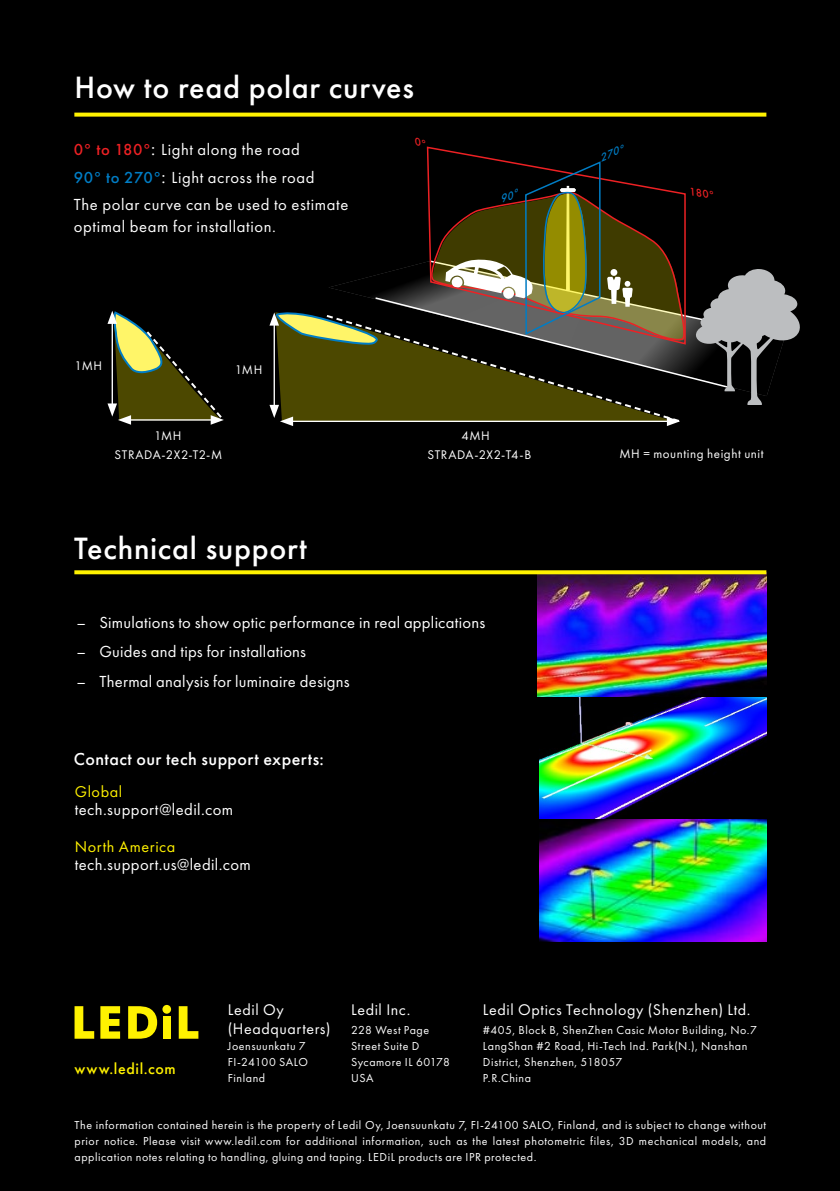
<style>
.page{position:relative;width:840px;height:1191px;background:#fff}
.page>*{position:absolute;margin:0;border:0;box-sizing:border-box;transform-origin:0 0}
.t1{font:500 32px "Futura PT";letter-spacing:.02em;color:#fff}
.t2{font:500 18px "Futura PT";letter-spacing:.025em;color:#fff}
.t3{font:16.6px/27.6px "Futura PT";letter-spacing:.025em;color:#fff}
.t4{font:16.2px "Futura PT";letter-spacing:.035em;color:#fff200}
.t5{font:16px/19.2px "Futura PT";letter-spacing:.04em;color:#fff}
.t6{font:500 16px "Futura PT";letter-spacing:.04em;color:#fff200}
.t7{font:13px "Futura PT";letter-spacing:.04em;color:#fff}
.t8{font:12px/16px "Futura PT";letter-spacing:.045em;color:#fff}
.t9{font:italic 500 11.2px "Futura PT";color:#ed2124}
.t10{font:italic 500 11.2px "Futura PT";color:#007dc5}
.s1{font-weight:500;color:#ed2124}
.s2{font-family:"Futura Std";font-weight:500}
.s3{font-weight:500;color:#007dc5}
</style>
<div class="page">
<div style="left:0;top:0;width:839px;height:1191px;background:#000"></div>
<img style="left:537px;top:574px;width:229px;height:122px">
<img style="left:539px;top:697px;width:227px;height:244px">
<svg style="left:107px;top:310px;width:117px;height:115px;background:#3c3d19"></svg>
<svg style="left:74px;top:113px;width:692px;height:4px;background:#e6da00"></svg>
<svg style="left:74px;top:570px;width:692px;height:4px;background:#ebdf00"></svg>
<svg style="left:74px;top:1006px;width:20px;height:32px"></svg>
<svg style="left:100px;top:1006px;width:20px;height:32px"></svg>
<svg style="left:128px;top:1006px;width:29px;height:32px"></svg>
<div style="left:162px;top:1005px;width:9px;height:8px;background:#fff200;border-radius:50%"></div>
<div style="left:163px;top:1016px;width:7px;height:22px;background:#fff200"></div>
<svg style="left:179px;top:1006px;width:19px;height:32px"></svg>
<div style="left:425px;top:146px;width:261px;height:14px;background:#000"></div>
<svg style="left:414px;top:138px;width:11px;height:9px"></svg>
<svg style="left:269px;top:160px;width:532px;height:266px;background:#322f19"></svg>
<h1 class="t1" style="left:75px;top:68px;width:340px">How to read polar curves</h1>
<h3 class="t3" style="left:74px;top:136px;width:276px"><span class="s1">0° to 180°</span><span class="s2">:</span> Light along the road<br><span class="s3">90° to 270°</span><span class="s2">:</span> Light across the road<br>The polar curve can be used to estimate</h3>
<h3 class="t3" style="left:74px;top:213px;width:203px">optimal beam for installation.</h3>
<p class="t7" style="left:75px;top:358px;width:29px">1MH</p>
<p class="t7" style="left:235px;top:362px;width:29px">1MH</p>
<p class="t7" style="left:154px;top:428px;width:29px">1MH</p>
<p class="t7" style="left:461px;top:428px;width:30px">4MH</p>
<p class="t7" style="left:115px;top:447px;width:109px">STRADA-2X2-T2-M</p>
<p class="t7" style="left:427px;top:447px;width:105px">STRADA-2X2-T4-B</p>
<h1 class="t1" style="left:74px;top:529px;width:234px">Technical support</h1>
<h3 class="t3" style="left:77px;top:608px;width:410px">– Simulations to show optic performance in real applications</h3>
<h3 class="t3" style="left:77px;top:638px;width:231px">– Guides and tips for installations</h3>
<h3 class="t3" style="left:77px;top:667px;width:274px">– Thermal analysis for luminaire designs</h3>
<h2 class="t2" style="left:74px;top:748px;width:251px">Contact our tech support experts:</h2>
<h3 class="t4" style="left:75px;top:781px;width:49px">Global</h3>
<h3 class="t3" style="left:75px;top:795px;width:160px">tech.support@ledil.com</h3>
<h3 class="t4" style="left:75px;top:837px;width:102px">North America</h3>
<h3 class="t3" style="left:75px;top:850px;width:177px">tech.support.us@ledil.com</h3>
<p class="t10" style="left:596px;top:152px;width:27px;rotate:-23deg">270°</p>
<p class="t9" style="left:691px;top:184px;width:27px;rotate:11deg">180°</p>
<p class="t7" style="left:619px;top:446px;width:146px">MH = mounting height unit</p>
<h3 class="t6" style="left:74px;top:1058px;width:103px">www.ledil.com</h3>
<h3 class="t5" style="left:228px;top:1000px;width:104px">Ledil Oy (Headquarters)</h3>
<p class="t8" style="left:228px;top:1038px;width:81px">Joensuunkatu 7<br>FI-24100 SALO<br>Finland</p>
<h3 class="t5" style="left:351px;top:1000px;width:61px">Ledil Inc.</h3>
<p class="t8" style="left:351px;top:1021px;width:100px">228 West Page<br>Street Suite D<br>Sycamore IL 60178<br>USA</p>
<h3 class="t5" style="left:482px;top:1000px;width:269px">Ledil Optics Technology (Shenzhen) Ltd.</h3>
<p class="t8" style="left:482px;top:1021px;width:275px">#405, Block B, ShenZhen Casic Motor Building, No.7<br>LangShan #2 Road, Hi-Tech Ind. Park(N.), Nanshan District, Shenzhen, 518057<br>P.R.China</p>
<p class="t8" style="left:74px;top:1117px;width:692px;text-align:justify">The information contained herein is the property of Ledil Oy, Joensuunkatu 7, FI-24100 SALO, Finland, and is subject to change without prior notice. Please visit www.ledil.com for additional information, such as the latest photometric files, 3D mechanical models, and application notes relating to handling, gluing and taping. LEDiL products are IPR protected.</p>
</div>
